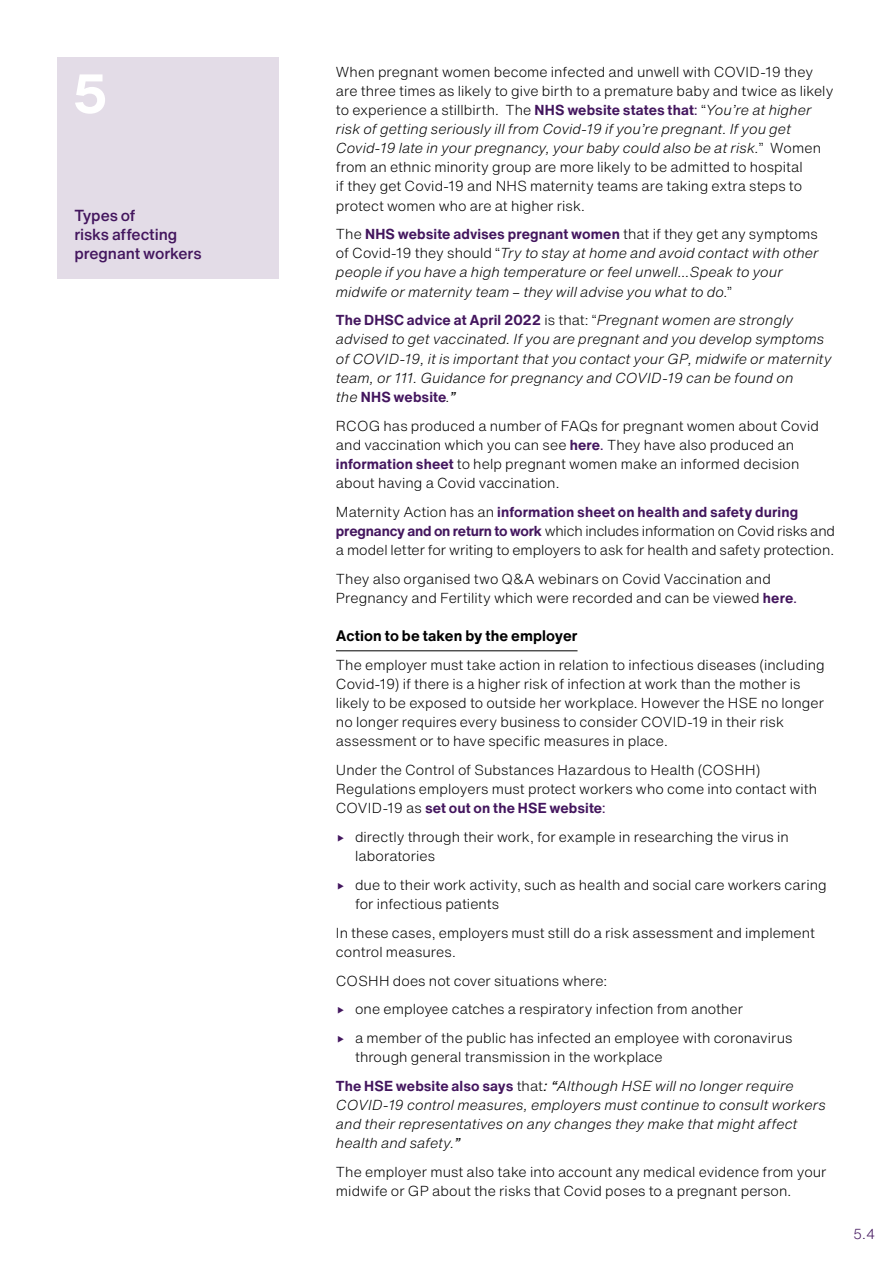
<style>
.page{position:relative;width:893px;height:1263px;background:#fff}
.page>*{position:absolute;margin:0;border:0;box-sizing:border-box;transform-origin:0 0}
.body{font:700 54px "Helvetica Now Text";color:#fff}
.t1{font:500 15.75px/19.2px "Helvetica Now Text";letter-spacing:-.005em;color:#43165e}
.t2{font:700 15px "Helvetica Now Text";letter-spacing:.005em;color:#000}
.body-2{font:300 14.25px/19.2px "Helvetica Now Text";letter-spacing:.005em;color:#000}
.body-3{font:italic 300 14.25px/19.2px "Helvetica Now Text";letter-spacing:.005em;color:#000}
.t3{font:300 14.25px "Helvetica Now Text";color:#43165e}
.s1{font-weight:700;color:#43165e}
.s2{font-weight:400;color:#43165e}
.s3{font-style:italic}
.s4{font-style:normal}
.s5{font-weight:700;font-style:normal;color:#43165e}
.s6{font-weight:400}
</style>
<div class="page">
<hr style="left:336px;top:650px;width:241px;height:1px;background:#000">
<div style="left:57px;top:57px;width:222px;height:222px;background:#e3dce7"></div>
<p class="body" style="left:72px;top:53px;width:37px">5</p>
<h1 class="t1" style="left:74px;top:206px;width:129px">Types of<br>risks affecting pregnant workers</h1>
<p class="body-2" style="left:336px;top:61px;width:499px">When pregnant women become infected and unwell with COVID-19 they are three times as likely to give birth to a premature baby and twice as likely to experience a stillbirth. The <span class="s1">NHS website states that</span><span class="s2">:</span> “<span class="s3">You’re at higher risk of getting seriously ill from Covid-19 if you’re pregnant. If you get Covid-19 late in your pregnancy, your baby could also be at risk.</span>” Women from an ethnic minority group are more likely to be admitted to hospital<br>if they get Covid-19 and NHS maternity teams are taking extra steps to protect women who are at higher risk.</p>
<p class="body-3" style="left:336px;top:224px;width:484px"><span class="s4">The</span> <span class="s5">NHS website advises pregnant women</span> <span class="s4">that if they get any symptoms of Covid-19 they should “</span>Try to stay at home and avoid contact with other people if you have a high temperature or feel unwell…Speak to your midwife or maternity team – they will advise you what to do<span class="s4">.”</span></p>
<p class="body-3" style="left:336px;top:310px;width:497px"><span class="s5">The DHSC advice at April 2022</span> <span class="s4">is that: “</span>Pregnant women are strongly advised to get vaccinated. If you are pregnant and you develop symptoms of COVID-19, it is important that you contact your GP, midwife or maternity team, or 111. Guidance for pregnancy and COVID-19 can be found on<br>the <span class="s5">NHS website</span>.<span class="s6">”</span></p>
<p class="body-2" style="left:336px;top:415px;width:485px">RCOG has produced a number of FAQs for pregnant women about Covid and vaccination which you can see <span class="s1">here</span><span class="s2">.</span> They have also produced an <span class="s1">information sheet</span> to help pregnant women make an informed decision about having a Covid vaccination.</p>
<p class="body-2" style="left:336px;top:501px;width:501px">Maternity Action has an <span class="s1">information sheet on health and safety during pregnancy and on return to work</span> which includes information on Covid risks and a model letter for writing to employers to ask for health and safety protection.</p>
<p class="body-2" style="left:336px;top:568px;width:463px">They also organised two Q&amp;A webinars on Covid Vaccination and<br>Pregnancy and Fertility which were recorded and can be viewed <span class="s1">here</span><span class="s2">.</span></p>
<h3 class="t2" style="left:336px;top:624px;width:243px">Action to be taken by the employer</h3>
<p class="body-2" style="left:336px;top:655px;width:490px">The employer must take action in relation to infectious diseases (including Covid-19) if there is a higher risk of infection at work than the mother is likely to be exposed to outside her workplace. However the HSE no longer no longer requires every business to consider COVID-19 in their risk assessment or to have specific measures in place.</p>
<p class="body-2" style="left:336px;top:760px;width:483px">Under the Control of Substances Hazardous to Health (COSHH)<br>Regulations employers must protect workers who come into contact with<br>COVID-19 as <span class="s1">set out on the HSE website</span><span class="s2">:</span></p>
<p class="body-2" style="left:355px;top:827px;width:435px">directly through their work, for example in researching the virus in laboratories</p>
<p class="body-2" style="left:355px;top:875px;width:473px">due to their work activity, such as health and social care workers caring for infectious patients</p>
<p class="body-2" style="left:336px;top:922px;width:480px">In these cases, employers must still do a risk assessment and implement control measures.</p>
<p class="body-2" style="left:336px;top:970px;width:273px">COSHH does not cover situations where:</p>
<p class="body-2" style="left:355px;top:999px;width:390px">one employee catches a respiratory infection from another</p>
<p class="body-2" style="left:355px;top:1028px;width:439px">a member of the public has infected an employee with coronavirus through general transmission in the workplace</p>
<p class="body-3" style="left:336px;top:1075px;width:491px"><span class="s5">The HSE website also says</span> <span class="s4">that</span><span class="s6">: “</span>Although HSE will no longer require COVID-19 control measures, employers must continue to consult workers and their representatives on any changes they make that might affect health and safety.<span class="s6">”</span></p>
<p class="body-2" style="left:336px;top:1162px;width:492px">The employer must also take into account any medical evidence from your midwife or GP about the risks that Covid poses to a pregnant person.</p>
<p class="t3" style="left:853px;top:1223px;width:24px">5.4</p>
</div>
